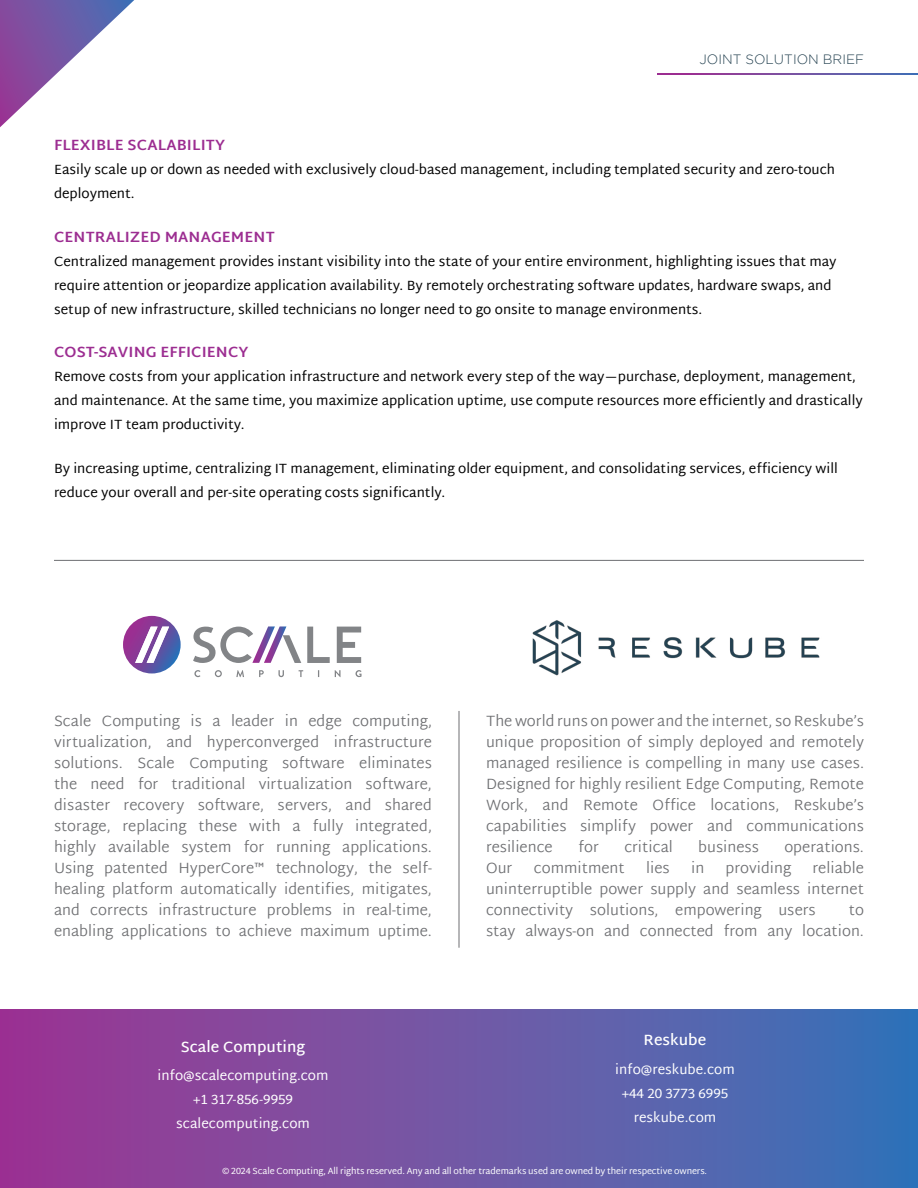
<style>
.page{position:relative;width:918px;height:1188px;background:#fff}
.page>*{position:absolute;margin:0;border:0;box-sizing:border-box;transform-origin:0 0}
.t1{font:300 15px/21px "Martel Sans";color:#6e6f72;text-align:justify}
.t2{font:700 15px "Martel Sans";letter-spacing:.01em;color:#9c2d91}
.t3{font:600 15px "Martel Sans";color:#fff}
.t4{font:13.5px/24px "Martel Sans";color:#000}
.t5{font:13.5px/24px "Martel Sans";color:#fff;text-align:center}
.t6{font:300 13.5px "Gotham";color:#254251}
.t7{font:9px "Martel Sans";letter-spacing:-.015em;color:#fff}
</style>
<div class="page">
<svg style="left:194px;top:670px;width:6px;height:7px"></svg>
<svg style="left:215px;top:670px;width:7px;height:7px"></svg>
<svg style="left:236px;top:670px;width:8px;height:7px"></svg>
<svg style="left:259px;top:670px;width:5px;height:7px"></svg>
<svg style="left:278px;top:670px;width:6px;height:7px"></svg>
<svg style="left:299px;top:670px;width:4px;height:7px"></svg>
<svg style="left:335px;top:670px;width:6px;height:7px"></svg>
<svg style="left:356px;top:670px;width:6px;height:7px"></svg>
<svg style="left:307px;top:627px;width:23px;height:36px"></svg>
<svg style="left:193px;top:626px;width:108px;height:37px"></svg>
<svg style="left:337px;top:627px;width:24px;height:36px"></svg>
<svg style="left:123px;top:616px;width:58px;height:57px"></svg>
<img style="left:532px;top:620px;width:288px;height:56px">
<hr style="left:459px;top:711px;width:1px;height:237px;background:#6e6f72">
<hr style="left:54px;top:560px;width:810px;height:1px;background:#6e6f72">
<svg style="left:657px;top:73px;width:261px;height:2px"></svg>
<svg style="left:0;top:0;width:134px;height:127px"></svg>
<div style="left:0;top:1010px;width:918px;height:178px;background:linear-gradient(to right,#a23692,#3976b9)"></div>
<p class="t6" style="left:699px;top:52px;width:166px">JOINT SOLUTION BRIEF</p>
<p class="t2" style="left:54px;top:136px;width:173px">FLEXIBLE SCALABILITY</p>
<p class="t4" style="left:54px;top:157px;width:783px">Easily scale up or down as needed with exclusively cloud-based management, including templated security and zero-touch deployment.</p>
<p class="t2" style="left:54px;top:228px;width:222px">CENTRALIZED MANAGEMENT</p>
<p class="t4" style="left:54px;top:249px;width:784px">Centralized management provides instant visibility into the state of your entire environment, highlighting issues that may require attention or jeopardize application availability. By remotely orchestrating software updates, hardware swaps, and setup of new infrastructure, skilled technicians no longer need to go onsite to manage environments.</p>
<p class="t2" style="left:54px;top:343px;width:196px">COST-SAVING EFFICIENCY</p>
<p class="t4" style="left:54px;top:364px;width:810px">Remove costs from your application infrastructure and network every step of the way—purchase, deployment, management, and maintenance. At the same time, you maximize application uptime, use compute resources more efficiently and drastically improve IT team productivity.</p>
<p class="t4" style="left:54px;top:456px;width:785px">By increasing uptime, centralizing IT management, eliminating older equipment, and consolidating services, efficiency will reduce your overall and per-site operating costs significantly.</p>
<p class="t1" style="left:54px;top:712px;width:380px">Scale Computing is a leader in edge computing, virtualization, and hyperconverged infrastructure solutions. Scale Computing software eliminates the need for traditional virtualization software, disaster recovery software, servers, and shared storage, replacing these with a fully integrated, highly available system for running applications.<br>Using patented HyperCore™ technology, the self&shy;healing platform automatically identifies, mitigates, and corrects infrastructure problems in real-time, enabling applications to achieve maximum uptime.</p>
<p class="t1" style="left:486px;top:711px;width:380px">The world runs on power and the internet, so Reskube’s unique proposition of simply deployed and remotely managed resilience is compelling in many use cases.<br>Designed for highly resilient Edge Computing, Remote Work, and Remote Office locations, Reskube’s capabilities simplify power and communications resilience</p>
<p class="t1" style="left:578px;top:837px;width:22px">for</p>
<p class="t1" style="left:624px;top:837px;width:50px">critical</p>
<p class="t1" style="left:698px;top:837px;width:62px">business</p>
<p class="t1" style="left:784px;top:837px;width:81px">operations.</p>
<p class="t1" style="left:486px;top:858px;width:380px;text-indent:327px">reliable uninterruptible power supply and seamless internet connectivity solutions, empowering users</p>
<p class="t1" style="left:486px;top:858px;width:28px">Our</p>
<p class="t1" style="left:534px;top:858px;width:92px">commitment</p>
<p class="t1" style="left:646px;top:858px;width:25px">lies</p>
<p class="t1" style="left:691px;top:858px;width:15px">in</p>
<p class="t1" style="left:726px;top:858px;width:67px">providing</p>
<p class="t1" style="left:486px;top:900px;width:380px;text-align:right">to<br>stay always-on and connected from any location.</p>
<p class="t3" style="left:644px;top:1031px;width:64px">Reskube</p>
<p class="t5" style="left:615px;top:1057px;width:121px">info@reskube.com +44 20 3773 6995 reskube.com</p>
<p class="t3" style="left:181px;top:1038px;width:126px">Scale Computing</p>
<p class="t5" style="left:157px;top:1064px;width:173px">info@scalecomputing.com +1 317-856-9959 scalecomputing.com</p>
<p class="t7" style="left:222px;top:1165px;width:487px">© 2024 Scale Computing, All rights reserved. Any and all other trademarks used are owned by their respective owners.</p>
</div>
